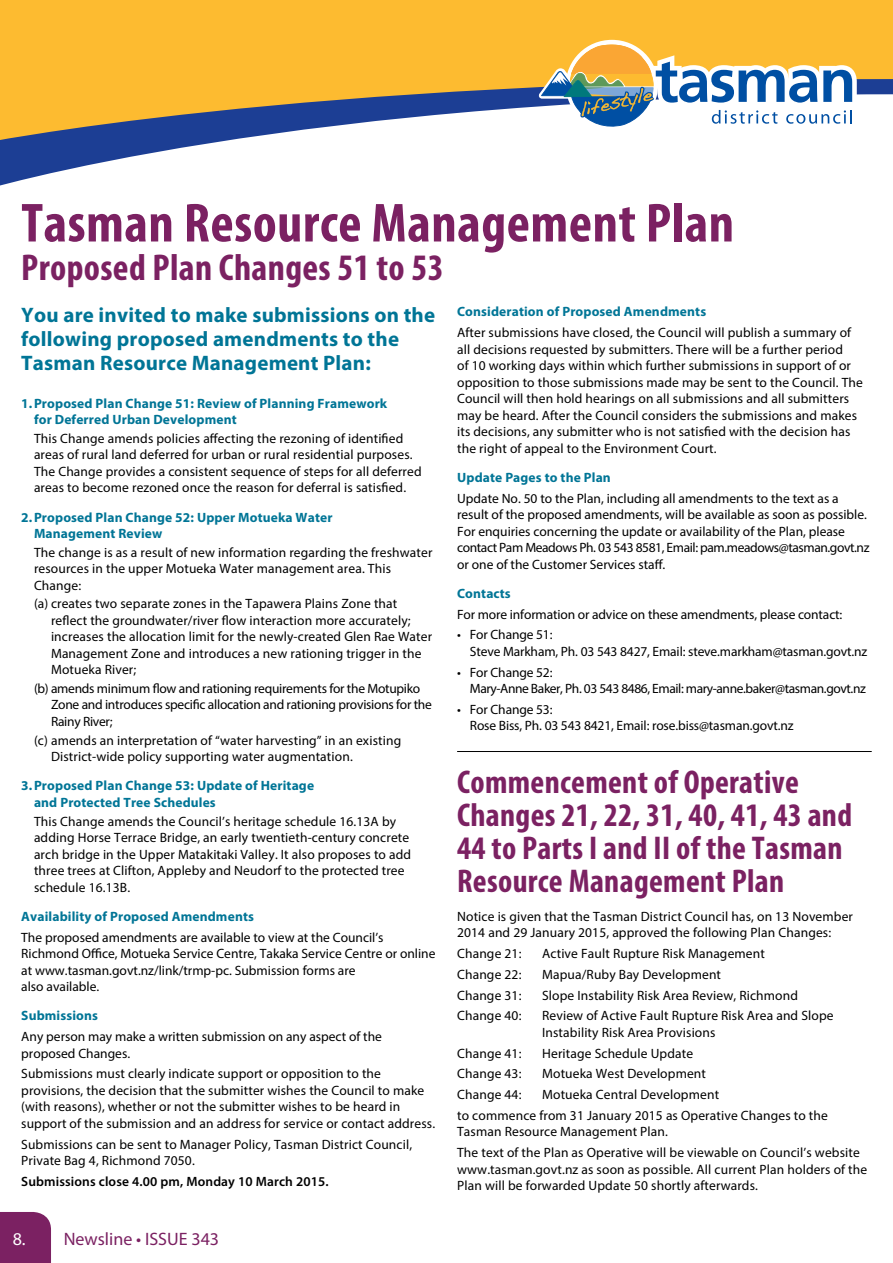
<style>
.page{position:relative;width:893px;height:1263px;background:#fff}
.page>*{position:absolute;margin:0;border:0;box-sizing:border-box;transform-origin:0 0}
.t1{font:700 condensed 55.5px "Myriad Pro";letter-spacing:.01em;color:#7b2162}
.t2{font:700 condensed 37.5px "Myriad Pro";letter-spacing:.01em;color:#7b2162}
.t3{font:700 condensed 33px/33px "Myriad Pro";letter-spacing:.01em;color:#7b2162}
.t4{font:700 21px/24px "Myriad Pro";letter-spacing:.01em;color:#007596}
.t5{font:18px "Myriad Pro";color:#7b2162}
.t6{font:13.5px/16.5px "Myriad Pro";letter-spacing:.01em;color:#000}
.t7{font:700 13.5px/16.5px "Myriad Pro";letter-spacing:.01em;color:#007596}
.t8{font:13.5px/16.5px "Myriad Pro";letter-spacing:-.01em;color:#000}
.t9{font:13.5px/16.5px "Myriad Pro";letter-spacing:-.02em;color:#000}
.t10{font:13.5px/16.5px "Myriad Pro";letter-spacing:-.03em;color:#000}
.t11{font:600 13.5px "Myriad Pro";letter-spacing:.01em;color:#000}
.s1{color:#fff}
</style>
<div class="page">
<div style="left:0;top:1212px;width:51px;height:51px;background:#7b2162"></div>
<hr style="left:457px;top:751px;width:415px;height:1px;background:#000">
<svg style="left:0;top:144px;width:205px;height:42px"></svg>
<svg style="left:0;top:0;width:893px;height:144px;background:#e1b457"></svg>
<svg style="left:539px;top:43px;width:318px;height:86px"></svg>
<h1 class="t1" style="left:21px;top:188px;width:714px">Tasman Resource Management Plan</h1>
<h2 class="t2" style="left:21px;top:244px;width:424px">Proposed Plan Changes 51 to 53</h2>
<h3 class="t4" style="left:21px;top:302px;width:415px">You are invited to make submissions on the following proposed amendments to the<br>Tasman Resource Management Plan:</h3>
<p class="t7" style="left:34px;top:394px;width:355px;text-indent:-13px">1.Proposed Plan Change 51: Review of Planning Framework for Deferred Urban Development</p>
<p class="t6" style="left:34px;top:430px;width:389px">This Change amends policies affecting the rezoning of identified areas of rural land deferred for urban or rural residential purposes.<br>The Change provides a consistent sequence of steps for all deferred areas to become rezoned once the reason for deferral is satisfied.</p>
<p class="t7" style="left:34px;top:508px;width:300px;text-indent:-13px">2.Proposed Plan Change 52: Upper Motueka Water<br>Management Review</p>
<p class="t6" style="left:34px;top:544px;width:400px">The change is as a result of new information regarding the freshwater resources in the upper Motueka Water management area. This<br>Change:</p>
<p class="t6" style="left:51px;top:595px;width:383px;text-indent:-17px">(a) creates two separate zones in the Tapawera Plains Zone that reflect the groundwater/river flow interaction more accurately; increases the allocation limit for the newly-created Glen Rae Water Management Zone and introduces a new rationing trigger in the Motueka River;</p>
<p class="t9" style="left:51px;top:680px;width:382px;text-indent:-17px">(b) amends minimum flow and rationing requirements for the Motupiko<br>Zone and introduces specific allocation and rationing provisions for the<br>Rainy River;</p>
<p class="t6" style="left:51px;top:732px;width:352px;text-indent:-17px">(c) amends an interpretation of “water harvesting” in an existing<br>District-wide policy supporting water augmentation.</p>
<p class="t7" style="left:34px;top:777px;width:282px;text-indent:-13px">3.Proposed Plan Change 53: Update of Heritage and Protected Tree Schedules</p>
<p class="t6" style="left:34px;top:812px;width:379px">This Change amends the Council’s heritage schedule 16.13A by adding Horse Terrace Bridge, an early twentieth-century concrete arch bridge in the Upper Matakitaki Valley. It also proposes to add three trees at Clifton, Appleby and Neudorf to the protected tree schedule 16.13B.</p>
<p class="t7" style="left:21px;top:907px;width:234px">Availability of Proposed Amendments</p>
<p class="t6" style="left:21px;top:928px;width:416px">The proposed amendments are available to view at the Council’s Richmond Office, Motueka Service Centre, Takaka Service Centre or online at www.tasman.govt.nz/link/trmp-pc. Submission forms are<br>also available.</p>
<p class="t7" style="left:21px;top:1007px;width:78px">Submissions</p>
<p class="t6" style="left:21px;top:1028px;width:362px">Any person may make a written submission on any aspect of the proposed Changes.</p>
<p class="t6" style="left:21px;top:1065px;width:415px">Submissions must clearly indicate support or opposition to the provisions, the decision that the submitter wishes the Council to make (with reasons), whether or not the submitter wishes to be heard in support of the submission and an address for service or contact address.</p>
<p class="t6" style="left:21px;top:1135px;width:392px">Submissions can be sent to Manager Policy, Tasman District Council,<br>Private Bag 4, Richmond 7050.</p>
<p class="t11" style="left:21px;top:1172px;width:309px">Submissions close 4.00 pm, Monday 10 March 2015.</p>
<h3 class="t5" style="left:13px;top:1227px;width:208px"><span class="s1">8.</span> Newsline • ISSUE 343</h3>
<p class="t7" style="left:457px;top:303px;width:251px">Consideration of Proposed Amendments</p>
<p class="t6" style="left:457px;top:324px;width:407px">After submissions have closed, the Council will publish a summary of all decisions requested by submitters. There will be a further period<br>of 10 working days within which further submissions in support of or opposition to those submissions made may be sent to the Council. The Council will then hold hearings on all submissions and all submitters may be heard. After the Council considers the submissions and makes its decisions, any submitter who is not satisfied with the decision has the right of appeal to the Environment Court.</p>
<p class="t7" style="left:457px;top:469px;width:155px">Update Pages to the Plan</p>
<p class="t6" style="left:457px;top:490px;width:414px">Update No. 50 to the Plan, including all amendments to the text as a result of the proposed amendments, will be available as soon as possible.<br>For enquiries concerning the update or availability of the Plan, please contact Pam Meadows Ph. 03 543 8581, Email: pam.meadows@tasman.govt.nz or one of the Customer Services staff.</p>
<p class="t7" style="left:457px;top:585px;width:55px">Contacts</p>
<p class="t8" style="left:457px;top:606px;width:387px">For more information or advice on these amendments, please contact:</p>
<p class="t8" style="left:470px;top:626px;width:399px;text-indent:-13px">• For Change 51:<br>Steve Markham, Ph. 03 543 8427, Email: steve.markham@tasman.govt.nz</p>
<p class="t10" style="left:470px;top:663px;width:397px;text-indent:-13px">• For Change 52:<br>Mary-Anne Baker, Ph. 03 543 8486, Email: mary-anne.baker@tasman.govt.nz</p>
<p class="t8" style="left:470px;top:701px;width:325px;text-indent:-13px">• For Change 53:<br>Rose Biss, Ph. 03 543 8421, Email: rose.biss@tasman.govt.nz</p>
<h3 class="t3" style="left:457px;top:764px;width:397px">Commencement of Operative<br>Changes 21, 22, 31, 40, 41, 43 and<br>44 to Parts I and II of the Tasman<br>Resource Management Plan</h3>
<p class="t6" style="left:457px;top:908px;width:397px">Notice is given that the Tasman District Council has, on 13 November<br>2014 and 29 January 2015, approved the following Plan Changes:</p>
<p class="t6" style="left:457px;top:945px;width:66px">Change 21:</p>
<p class="t6" style="left:542px;top:945px;width:224px">Active Fault Rupture Risk Management</p>
<p class="t6" style="left:457px;top:966px;width:66px">Change 22:</p>
<p class="t6" style="left:542px;top:966px;width:180px">Mapua/Ruby Bay Development</p>
<p class="t6" style="left:457px;top:987px;width:66px">Change 31:</p>
<p class="t6" style="left:542px;top:987px;width:257px">Slope Instability Risk Area Review, Richmond</p>
<p class="t6" style="left:457px;top:1007px;width:66px">Change 40:</p>
<p class="t6" style="left:542px;top:1007px;width:293px">Review of Active Fault Rupture Risk Area and Slope<br>Instability Risk Area Provisions</p>
<p class="t6" style="left:457px;top:1045px;width:66px">Change 41:</p>
<p class="t6" style="left:542px;top:1045px;width:152px">Heritage Schedule Update</p>
<p class="t6" style="left:457px;top:1065px;width:66px">Change 43:</p>
<p class="t6" style="left:542px;top:1065px;width:165px">Motueka West Development</p>
<p class="t6" style="left:457px;top:1086px;width:66px">Change 44:</p>
<p class="t6" style="left:457px;top:1084px;width:372px;line-height:20.7px;text-indent:85px">Motueka Central Development<br>to commence from 31 January 2015 as Operative Changes to the</p>
<p class="t6" style="left:457px;top:1121px;width:404px;line-height:20.7px">Tasman Resource Management Plan.<br>The text of the Plan as Operative will be viewable on Council’s website</p>
<p class="t6" style="left:457px;top:1161px;width:412px">www.tasman.govt.nz as soon as possible. All current Plan holders of the<br>Plan will be forwarded Update 50 shortly afterwards.</p>
</div>
